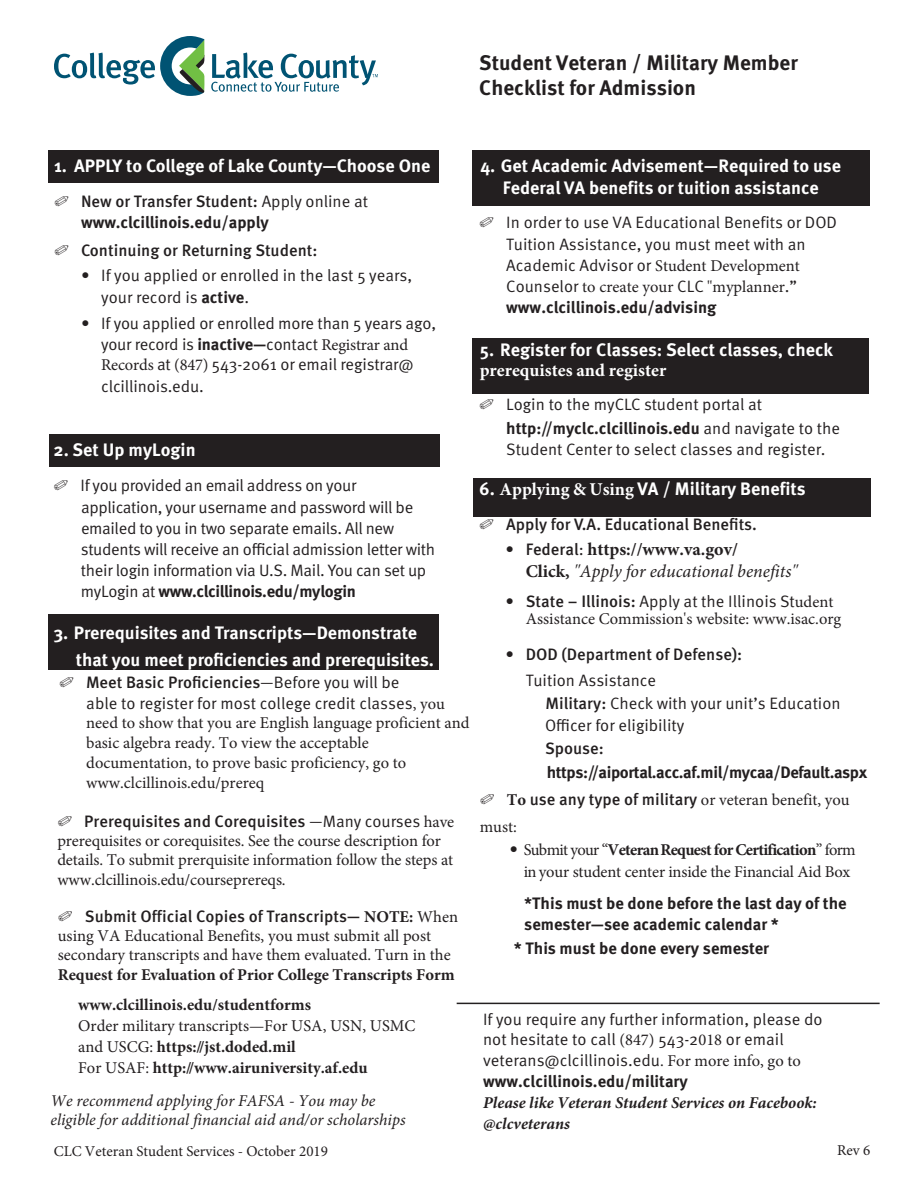
<style>
.page{position:relative;width:918px;height:1188px;background:#fff}
.page>*{position:absolute;margin:0;border:0;box-sizing:border-box;transform-origin:0 0}
.t1{font:700 21px/25.2px "Meta OT";color:#231f20}
.t2{font:700 18px/27.5px "Meta OT";color:#fff}
.t3{font:italic 18px/22.6px "Minion Pro";color:#231f20}
.t4{font:16.5px/20.9px "Meta OT Norm";color:#231f20}
.t5{font:16.5px/20.1px "Minion Pro";color:#231f20}
.t6{font:16.5px/21.1px "Meta OT Norm";letter-spacing:-.02em;color:#231f20}
.t7{font:500 16.5px "Meta OT";color:#231f20}
.t8{font:700 16.5px/21px "Minion Pro";color:#231f20}
.t9{font:700 16.5px/21px "Meta OT";color:#231f20}
.t10{font:italic 16.5px/19.8px "Minion Pro";color:#231f20}
.t11{font:700 16.5px "Meta OT";letter-spacing:-.025em;color:#231f20}
.t12{font:15px "Minion Pro";color:#231f20}
.s1{font-weight:500}
.s2{font-family:"Meta OT Norm";font-weight:400}
.s3{font-family:"Meta OT";font-weight:700}
.s4{font-family:"Minion Pro"}
.s5{font-family:"Meta OT";font-weight:500}
.s6{font-family:"Minion Pro";font-weight:400}
.s7{font-family:"Minion Pro";font-weight:700}
.s8{font-weight:400}
.s9{font-family:"Meta OT Norm"}
.s10{font-family:"Meta OT Norm";font-style:normal;font-size:16.5px}
.s11{font-family:"Meta OT";font-weight:500;font-style:normal;font-size:16.5px}
.s12{font-weight:700;font-style:normal}
.s13{font-weight:700}
.s14{font-family:"Minion Pro";font-weight:700;font-style:italic}
</style>
<div class="page">
<div style="left:473px;top:479px;width:398px;height:38px;background:#231f20"></div>
<div style="left:472px;top:338px;width:397px;height:55px;background:#231f20"></div>
<div style="left:472px;top:150px;width:398px;height:55px;background:#231f20"></div>
<div style="left:49px;top:614px;width:390px;height:56px;background:#231f20"></div>
<div style="left:49px;top:434px;width:391px;height:32px;background:#231f20"></div>
<div style="left:49px;top:150px;width:390px;height:33px;background:#231f20"></div>
<svg style="left:211px;top:53px;width:167px;height:39px"></svg>
<svg style="left:54px;top:36px;width:151px;height:60px"></svg>
<hr style="left:457px;top:1003px;width:423px;height:1px;background:#231f20">
<p class="t1" style="left:479px;top:50px;width:320px">Student Veteran / Military Member<br>Checklist for Admission</p>
<p class="t2" style="left:54px;top:153px;width:378px">1. APPLY to College of Lake County—Choose One</p>
<p class="t9" style="left:81px;top:191px;width:289px"><span class="s1">New or Transfer Student:</span> <span class="s2">Apply online at </span>www.clcillinois.edu/apply</p>
<p class="t7" style="left:81px;top:240px;width:238px">Continuing or Returning Student:</p>
<p class="t4" style="left:101px;top:265px;width:312px;line-height:21.6px;text-indent:-20px">• If you applied or enrolled in the last 5 years, your record is <span class="s3">active</span>.</p>
<p class="t4" style="left:101px;top:313px;width:336px;text-indent:-20px">• If you applied or enrolled more than 5 years ago, your record is <span class="s3">inactive—</span>contact <span class="s4">Registrar and Records</span> at <span class="s4">(847)</span> 543-2061 or email registrar@ clcillinois.edu.</p>
<p class="t2" style="left:54px;top:437px;width:144px">2. Set Up myLogin</p>
<p class="t6" style="left:81px;top:475px;width:356px">If you provided an email address on your application, your username and password will be emailed to you in two separate emails. All new students will receive an official admission letter with their login information via U.S. Mail. You can set up myLogin at <span class="s3">www.clcillinois.edu/mylogin</span></p>
<p class="t2" style="left:76px;top:619px;width:360px;text-indent:-22px">3. Prerequisites and Transcripts—Demonstrate that you meet proficiencies and prerequisites.</p>
<p class="t4" style="left:86px;top:672px;width:360px;line-height:21.5px"><span class="s5">Meet Basic Proficiencies</span>—Before you will be<br>able to register for most college credit classes<span class="s4">, you</span></p>
<p class="t5" style="left:86px;top:713px;width:385px">need to show that you are English language proficient and basic algebra ready. To view the acceptable documentation, to prove basic proficiency, go to www.clcillinois.edu/prereq</p>
<p class="t7" style="left:84px;top:811px;width:371px">Prerequisites and Corequisites <span class="s2">—Many courses</span> <span class="s6">have</span></p>
<p class="t5" style="left:57px;top:831px;width:397px;line-height:19.4px">prerequisites or corequisites. See the course description for details. To submit prerquisite information follow the steps at www.clcillinois.edu/courseprereqs.</p>
<p class="t7" style="left:85px;top:906px;width:375px">Submit Official Copies of Transcripts— <span class="s7">NOTE:</span> <span class="s6">When</span></p>
<p class="t5" style="left:58px;top:926px;width:394px;line-height:19.6px">using VA Educational Benefits, you must submit all post secondary transcripts and have them evaluated. Turn in the</p>
<p class="t8" style="left:58px;top:964px;width:398px">Request for Evaluation of Prior College Transcripts Form</p>
<p class="t8" style="left:78px;top:994px;width:339px">www.clcillinois.edu/studentforms<br><span class="s8">Order military transcripts—For USA, USN, USMC and USCG:</span> https://jst.doded.mil<br><span class="s8">For USAF:</span> http://www.airuniversity.af.edu</p>
<p class="t10" style="left:50px;top:1090px;width:357px">We recommend applying for FAFSA - You may be eligible for additional financial aid and/or scholarships</p>
<p class="t12" style="left:54px;top:1141px;width:276px">CLC Veteran Student Services - October 2019</p>
<p class="t2" style="left:480px;top:155px;width:362px;line-height:22.2px;text-align:center">4. Get Academic Advisement—Required to use<br>Federal VA benefits or tuition assistance</p>
<p class="t4" style="left:506px;top:212px;width:332px;line-height:22px">In order to use VA Educational Benefits or DOD<br>Tuition Assistance, you must meet with an</p>
<p class="t5" style="left:506px;top:255px;width:295px;line-height:21.3px"><span class="s9">Academic Advisor or</span> Student Development<br><span class="s9">Counselor</span> to create your <span class="s9">CLC</span> "myplanner<span class="s9">.” </span><span class="s3">www.clcillinois.edu/advising</span></p>
<p class="t2" style="left:480px;top:340px;width:355px;line-height:20.4px">5. Register for Classes: Select classes, check <span class="s4">prerequistes and register</span></p>
<p class="t4" style="left:506px;top:392px;width:335px;line-height:24.2px">Login to the myCLC student portal at <span class="s3">http://myclc.clcillinois.edu</span> and navigate to the</p>
<p class="t4" style="left:506px;top:439px;width:321px">Student Center to select classes and register.</p>
<p class="t2" style="left:479px;top:475px;width:328px">6. <span class="s4">Applying &amp; Using</span> VA / Military Benefits</p>
<p class="t7" style="left:506px;top:514px;width:252px">Apply for V.A. Educational Benefits.</p>
<p class="t3" style="left:526px;top:538px;width:273px;text-indent:-20px"><span class="s10">•</span> <span class="s11">Federal</span><span class="s10">:</span> <span class="s12">https://www.va.gov/<br>Click,</span> "Apply for educational benefits"</p>
<p class="t4" style="left:505px;top:591px;width:329px">• <span class="s5">State – Illinois:</span> Apply at the Illinois St<span class="s4">udent</span></p>
<p class="t5" style="left:526px;top:608px;width:317px">Assistance Commission's website: www.isac.org</p>
<p class="t7" style="left:505px;top:644px;width:238px"><span class="s2">•</span> DOD (Department of Defense):</p>
<p class="t4" style="left:545px;top:669px;width:297px;line-height:22.8px;text-indent:-19px">Tuition Assistance<br><span class="s5">Military:</span> Check with your unit’s Education<br>Officer for eligibility</p>
<p class="t7" style="left:545px;top:738px;width:60px">Spouse:</p>
<p class="t11" style="left:547px;top:762px;width:322px">https://aiportal.acc.af.mil/mycaa/Default.aspx</p>
<p class="t7" style="left:507px;top:789px;width:344px"><span class="s7">To</span> use any type of military <span class="s6">or veteran benefit, you</span></p>
<p class="t5" style="left:480px;top:817px;width:39px">must:</p>
<p class="t5" style="left:509px;top:839px;width:348px;line-height:21.3px;text-align:center"><span class="s9">•</span> Submit your “<span class="s13">VeteranRequest for Certification</span>” form in your student center inside the Financial Aid Box</p>
<p class="t9" style="left:524px;top:893px;width:324px">*This must be done before the last day of the semester—see academic calendar *</p>
<p class="t9" style="left:514px;top:938px;width:257px">* This must be done every semester</p>
<p class="t4" style="left:483px;top:1009px;width:341px">If you require any further information, please do not hesitate to call <span class="s4">(847)</span> 543-2<span class="s4">018</span> or email veterans@clcillinois.edu<span class="s4">. For more info, go to </span><span class="s3">www.clcillinois.edu/military<br></span><span class="s14">Please like Veteran Student Services on Facebook: @clcveterans</span></p>
<p class="t12" style="left:837px;top:1140px;width:35px">Rev 6</p>
</div>
